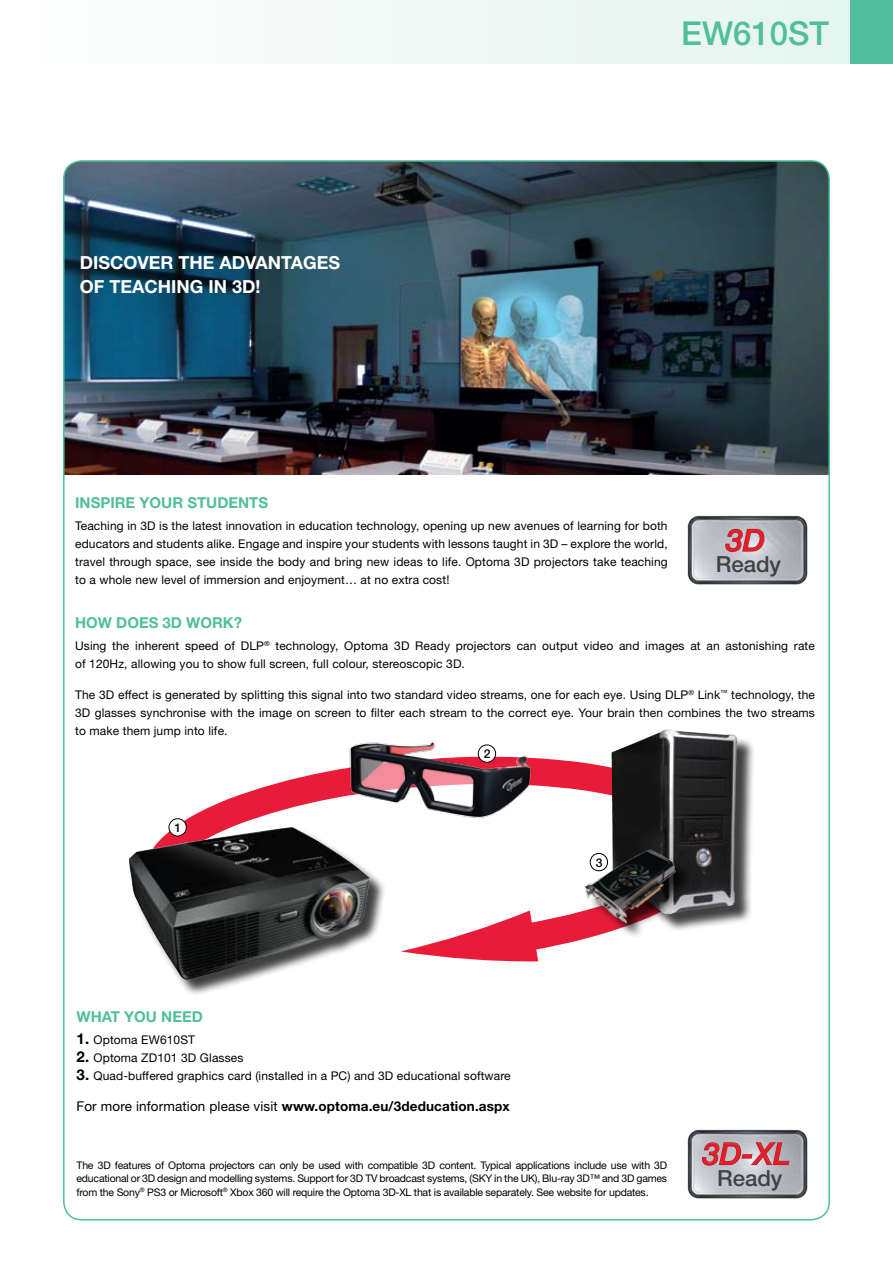
<style>
.page{position:relative;width:893px;height:1263px;background:#fff}
.page>*{position:absolute;margin:0;border:0;box-sizing:border-box;transform-origin:0 0}
.t1{font:500 33px "Helvetica Neue";color:#51bf9c}
.t2{font:italic 500 30.6px "Helvetica Neue";color:#ed1c24}
.t3{font:500 22.2px "Helvetica Neue";color:#414142}
.t4{font:700 18px/24px "Helvetica Neue";color:#fff}
.t5{font:700 15px "Helvetica Neue";color:#51bf9c}
.t6{font:700 13.5px "Helvetica Neue";letter-spacing:.01em;color:#000}
.t7{font:500 12.15px "Helvetica Neue";color:#000}
.t8{font:12px/18px "Helvetica Neue";letter-spacing:.01em;color:#000;text-align:justify}
.t9{font:10.5px/13.5px "Helvetica Neue";letter-spacing:-.02em;color:#000;text-align:justify}
.s1{font-weight:700;font-size:15px}
.s2{font-weight:400}
</style>
<div class="page">
<div style="left:850px;top:0;width:43px;height:64px;background:#51bf9c"></div>
<div style="left:0;top:0;width:850px;height:64px;background:#f2f9f6"></div>
<img style="left:64px;top:161px;width:765px;height:60px">
<img style="left:66px;top:221px;width:761px;height:254px">
<svg style="left:168px;top:751px;width:446px;height:211px"></svg>
<svg style="left:421px;top:910px;width:117px;height:52px"></svg>
<div style="left:130px;top:827px;width:291px;height:208px;background:#fff"></div>
<img style="left:129px;top:827px;width:241px;height:153px">
<div style="left:614px;top:731px;width:187px;height:221px;background:#000;opacity:.75"></div>
<img style="left:615px;top:729px;width:52px;height:22px">
<div style="left:588px;top:852px;width:123px;height:100px;background:#000;opacity:.75"></div>
<img style="left:582px;top:848px;width:95px;height:77px">
<div style="left:169px;top:819px;width:17px;height:17px;background:#fff;border-radius:50%"></div>
<div style="left:169px;top:818px;width:18px;height:18px;border:1px solid #000;border-radius:50%"></div>
<div style="left:590px;top:853px;width:18px;height:18px;background:#fff;border-radius:50%"></div>
<div style="left:590px;top:853px;width:18px;height:18px;border:1px solid #000;border-radius:50%"></div>
<img style="left:339px;top:741px;width:202px;height:81px">
<div style="left:478px;top:745px;width:18px;height:17px;background:#fff;border-radius:50%"></div>
<div style="left:478px;top:744px;width:18px;height:19px;border:1px solid #000;border-radius:50%"></div>
<img style="left:687px;top:1129px;width:121px;height:70px">
<svg style="left:701px;top:1142px;width:89px;height:24px;background:#c0a1aa"></svg>
<img style="left:687px;top:515px;width:121px;height:70px">
<svg style="left:725px;top:528px;width:40px;height:24px"></svg>
<h3 class="t4" style="left:80px;top:250px;width:237px;text-indent:140px">ADVANTAGES<br>OF TEACHING IN 3D!</h3>
<h3 class="t4" style="left:80px;top:250px;width:112px">DISCOVER THE</h3>
<h1 class="t1" style="left:681px;top:14px;width:149px">EW610ST</h1>
<p class="t5" style="left:75px;top:493px;width:77px">INSPIRE YOUR</p>
<p class="t5" style="left:187px;top:493px;width:82px">STUDENTS</p>
<p class="t8" style="left:75px;top:517px;width:594px">Teaching in 3D is the latest innovation in education technology, opening up new avenues of learning for both educators and students alike. Engage and inspire your students with lessons taught in 3D – explore the world, travel through space, see inside the body and bring new ideas to life. Optoma 3D projectors take teaching to a whole new level of immersion and enjoyment… at no extra cost!</p>
<p class="t5" style="left:75px;top:613px;width:168px">HOW DOES 3D WORK?</p>
<p class="t8" style="left:75px;top:636px;width:741px">Using the inherent speed of DLP<sup>®</sup> technology, Optoma 3D Ready projectors can output video and images at an astonishing rate of 120Hz, allowing you to show full screen, full colour, stereoscopic 3D.</p>
<p class="t8" style="left:75px;top:685px;width:741px">The 3D effect is generated by splitting this signal into two standard video streams, one for each eye. Using DLP<sup>®</sup> Link<sup>™</sup> technology, the 3D glasses synchronise with the image on screen to filter each stream to the correct eye. Your brain then combines the two streams to make them jump into life.</p>
<h2 class="t2" style="left:726px;top:522px;width:41px">3D</h2>
<h3 class="t3" style="left:716px;top:551px;width:67px">Ready</h3>
<p class="t7" style="left:174px;top:820px;width:8px">1</p>
<p class="t7" style="left:484px;top:746px;width:8px">2</p>
<p class="t7" style="left:596px;top:855px;width:8px">3</p>
<p class="t5" style="left:77px;top:1007px;width:107px">WHAT YOU NEED</p>
<p class="t8" style="left:77px;top:1030px;width:120px"><span class="s1">1.</span> Optoma EW610ST</p>
<p class="t8" style="left:77px;top:1048px;width:168px"><span class="s1">2.</span> Optoma ZD101 3D Glasses</p>
<p class="t8" style="left:77px;top:1066px;width:436px"><span class="s1">3.</span> Quad-buffered graphics card (installed in a PC) and 3D educational software</p>
<p class="t6" style="left:77px;top:1097px;width:435px"><span class="s2">For more information please visit</span> WWW.OPTOMA.EU/3DEDUCATION.ASPX</p>
<p class="t9" style="left:77px;top:1158px;width:592px">The 3D features of Optoma projectors can only be used with compatible 3D content. Typical applications include use with 3D educational or 3D design and modelling systems. Support for 3D TV broadcast systems, (SKY in the UK), Blu-ray 3D™ and 3D games from the Sony<sup>®</sup> PS3 or Microsoft<sup>®</sup> Xbox 360 will require the Optoma 3D-XL that is available separately. See website for updates.</p>
<h2 class="t2" style="left:702px;top:1135px;width:90px">3D-XL</h2>
<h3 class="t3" style="left:717px;top:1165px;width:67px">Ready</h3>
</div>
